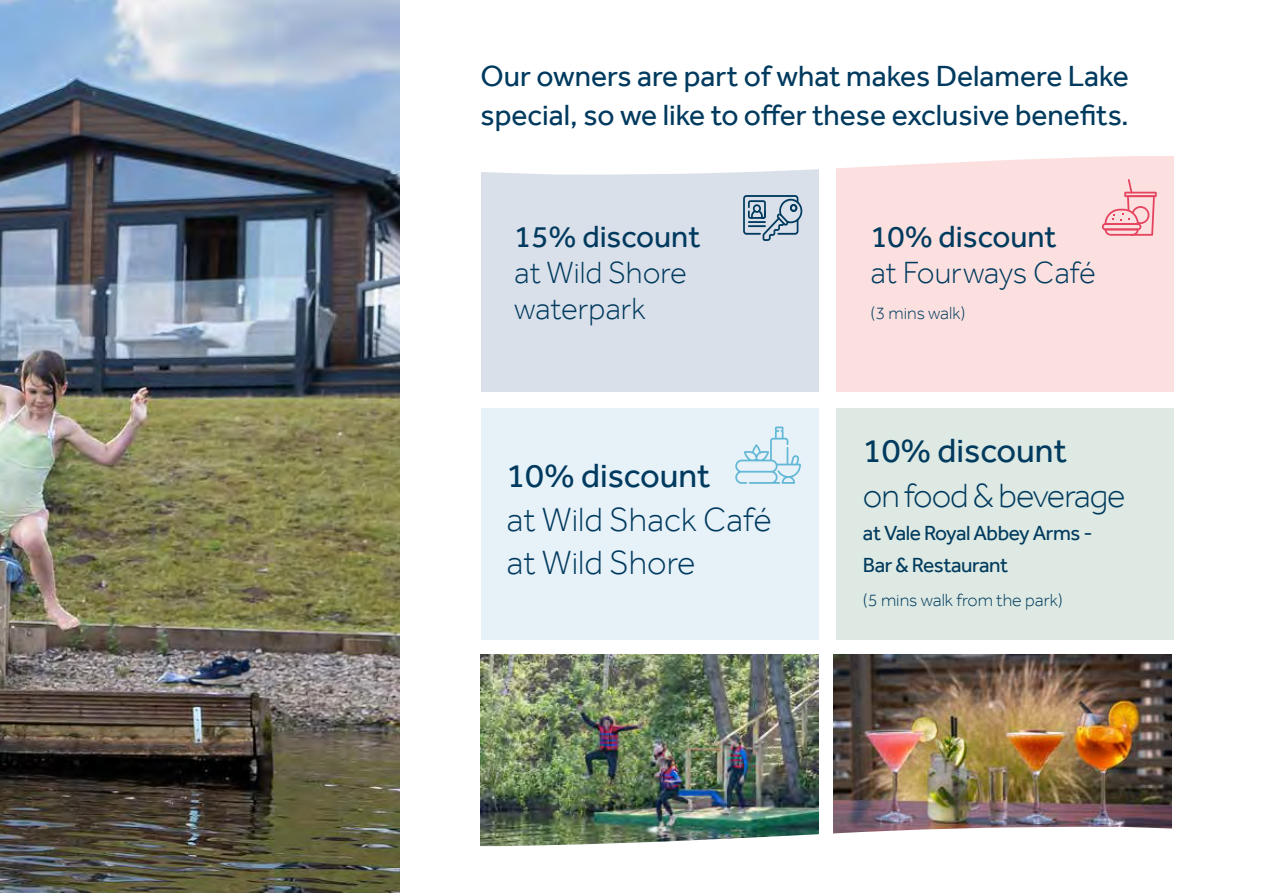
<style>
.page{position:relative;width:1263px;height:893px;background:#fff}
.page>*{position:absolute;margin:0;border:0;box-sizing:border-box;transform-origin:0 0}
.t1{font:300 34.5px/43.5px "Effra";color:#003a5e}
.t2{font:34.5px "Effra";color:#003a5e}
.t3{font:300 34.5px "Effra";letter-spacing:-.03em;color:#003a5e}
.t4{font:300 31.5px/36px "Effra";color:#003a5e}
.t5{font:31.5px "Effra";color:#003a5e}
.t6{font:30px/39px "Effra";color:#003a5e}
.t7{font:21px/31.5px "Effra";letter-spacing:-.02em;color:#003a5e}
.t8{font:300 18px "Effra";color:#003a5e}
</style>
<div class="page">
<div style="left:480px;top:156px;width:338px;height:235px;background:#dae0ea"></div>
<div style="left:836px;top:156px;width:338px;height:235px;background:#fbe0df"></div>
<div style="left:480px;top:408px;width:338px;height:232px;background:#e6f1f8"></div>
<svg style="left:480px;top:156px;width:643px;height:19px;fill:#fff"></svg>
<img style="left:0;top:0;width:400px;height:893px">
<svg style="left:1102px;top:179px;width:55px;height:57px"></svg>
<svg style="left:735px;top:427px;width:66px;height:57px"></svg>
<div style="left:836px;top:408px;width:338px;height:232px;background:#dde9e2"></div>
<svg style="left:743px;top:195px;width:59px;height:46px"></svg>
<img style="left:480px;top:655px;width:338px;height:171px">
<img style="left:834px;top:655px;width:338px;height:171px">
<img style="left:480px;top:826px;width:692px;height:21px">
<p class="t6" style="left:480px;top:56px;width:650px">Our owners are part of what makes Delamere Lake special, so we like to offer these exclusive benefits.</p>
<p class="t5" style="left:514px;top:218px;width:188px">15% discount</p>
<p class="t4" style="left:514px;top:254px;width:174px">at Wild Shore waterpark</p>
<p class="t2" style="left:506px;top:455px;width:206px">10% discount</p>
<p class="t1" style="left:506px;top:497px;width:267px">at Wild Shack Café at Wild Shore</p>
<p class="t5" style="left:870px;top:218px;width:188px">10% discount</p>
<p class="t4" style="left:870px;top:254px;width:227px">at Fourways Café</p>
<p class="t8" style="left:870px;top:302px;width:97px">(3 mins walk)</p>
<p class="t2" style="left:863px;top:430px;width:206px">10% discount</p>
<p class="t3" style="left:863px;top:475px;width:264px">on food &amp; beverage</p>
<p class="t7" style="left:863px;top:517px;width:231px">at Vale Royal Abbey Arms -<br>Bar &amp; Restaurant</p>
<p class="t8" style="left:863px;top:589px;width:201px">(5 mins walk from the park)</p>
</div>
